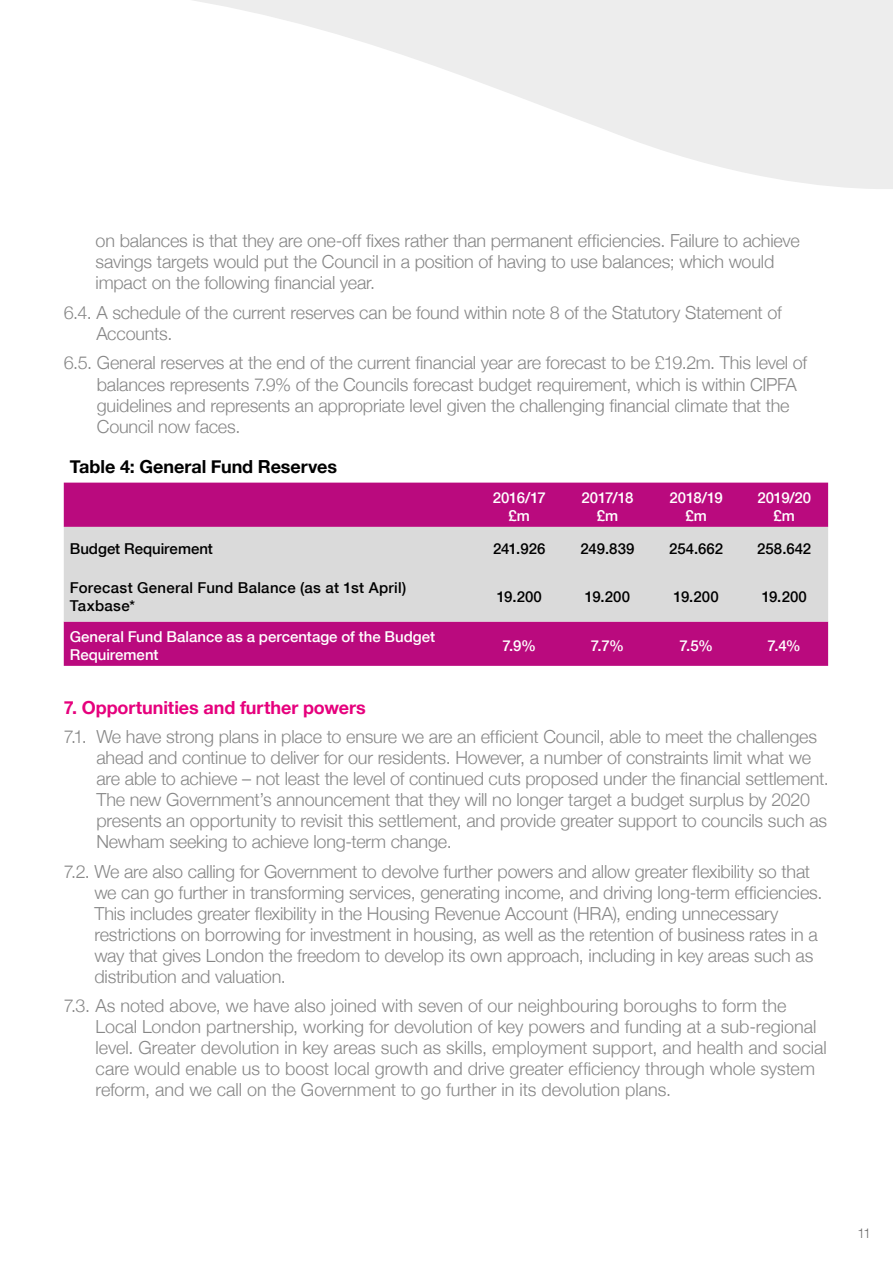
<style>
.page{position:relative;width:893px;height:1263px;background:#fff}
.page>*{position:absolute;margin:0;border:0;box-sizing:border-box;transform-origin:0 0}
.t1{font:300 18px/21px "Helvetica Neue";letter-spacing:-.01em;color:#878787}
.t2{font:700 18px "Helvetica Neue";letter-spacing:-.005em;color:#e6007d}
.t3{font:700 18px "Helvetica Neue";letter-spacing:-.005em;color:#000}
.t4{font:500 15px/18px "Helvetica Neue";letter-spacing:.005em;color:#000}
.t5{font:500 15px/18px "Helvetica Neue";color:#fff;text-align:center}
.t6{font:300 13.5px "Helvetica Neue";color:#706f6f}
</style>
<div class="page">
<svg style="left:193px;top:0;width:700px;height:189px;fill:#ededed"></svg>
<div style="left:64px;top:483px;width:764px;height:183px;background:#ba0a7e"></div>
<div style="left:64px;top:527px;width:764px;height:94px;background:#dadada"></div>
<p class="t1" style="left:96px;top:230px;width:706px">on balances is that they are one-off fixes rather than permanent efficiencies. Failure to achieve savings targets would put the Council in a position of having to use balances; which would impact on the following financial year.</p>
<p class="t1" style="left:96px;top:302px;width:687px;text-indent:-33px">6.4. A schedule of the current reserves can be found within note 8 of the Statutory Statement of<br>Accounts.</p>
<p class="t1" style="left:97px;top:352px;width:712px;text-indent:-33px">6.5. General reserves at the end of the current financial year are forecast to be £19.2m. This level of balances represents 7.9% of the Councils forecast budget requirement, which is within CIPFA guidelines and represents an appropriate level given the challenging financial climate that the Council now faces.</p>
<p class="t3" style="left:70px;top:456px;width:269px">Table 4: General Fund Reserves</p>
<p class="t5" style="left:493px;top:488px;width:54px">2016/17 £m</p>
<p class="t5" style="left:582px;top:488px;width:53px">2017/18 £m</p>
<p class="t5" style="left:669px;top:488px;width:55px">2018/19 £m</p>
<p class="t5" style="left:757px;top:488px;width:55px">2019/20 £m</p>
<p class="t4" style="left:70px;top:540px;width:145px">Budget Requirement</p>
<p class="t4" style="left:493px;top:540px;width:54px">241.926</p>
<p class="t4" style="left:581px;top:540px;width:55px">249.839</p>
<p class="t4" style="left:669px;top:540px;width:56px">254.662</p>
<p class="t4" style="left:757px;top:540px;width:55px">258.642</p>
<p class="t4" style="left:70px;top:578px;width:338px">Forecast General Fund Balance (as at 1st April)<br>Taxbase*</p>
<p class="t4" style="left:497px;top:587px;width:47px">19.200</p>
<p class="t4" style="left:585px;top:587px;width:47px">19.200</p>
<p class="t4" style="left:674px;top:587px;width:47px">19.200</p>
<p class="t4" style="left:762px;top:587px;width:47px">19.200</p>
<p class="t5" style="left:70px;top:627px;width:367px;text-align:left">General Fund Balance as a percentage of the Budget<br>Requirement</p>
<p class="t5" style="left:502px;top:636px;width:35px">7.9%</p>
<p class="t5" style="left:591px;top:636px;width:35px">7.7%</p>
<p class="t5" style="left:679px;top:636px;width:35px">7.5%</p>
<p class="t5" style="left:768px;top:636px;width:35px">7.4%</p>
<p class="t2" style="left:64px;top:696px;width:304px">7. Opportunities and further powers</p>
<p class="t1" style="left:96px;top:726px;width:734px;text-indent:-33px">7.1. We have strong plans in place to ensure we are an efficient Council, able to meet the challenges ahead and continue to deliver for our residents. However, a number of constraints limit what we are able to achieve – not least the level of continued cuts proposed under the financial settlement.<br>The new Government’s announcement that they will no longer target a budget surplus by 2020 presents an opportunity to revisit this settlement, and provide greater support to councils such as Newham seeking to achieve long-term change.</p>
<p class="t1" style="left:94px;top:860px;width:730px;text-indent:-31px">7.2. We are also calling for Government to devolve further powers and allow greater flexibility so that we can go further in transforming services, generating income, and driving long-term efficiencies.<br>This includes greater flexibility in the Housing Revenue Account (HRA), ending unnecessary restrictions on borrowing for investment in housing, as well as the retention of business rates in a way that gives London the freedom to develop its own approach, including in key areas such as distribution and valuation.</p>
<p class="t1" style="left:96px;top:995px;width:733px;text-indent:-32px">7.3. As noted above, we have also joined with seven of our neighbouring boroughs to form the Local London partnership, working for devolution of key powers and funding at a sub-regional level. Greater devolution in key areas such as skills, employment support, and health and social care would enable us to boost local growth and drive greater efficiency through whole system reform, and we call on the Government to go further in its devolution plans.</p>
<p class="t6" style="left:857px;top:1225px;width:15px">11</p>
</div>
